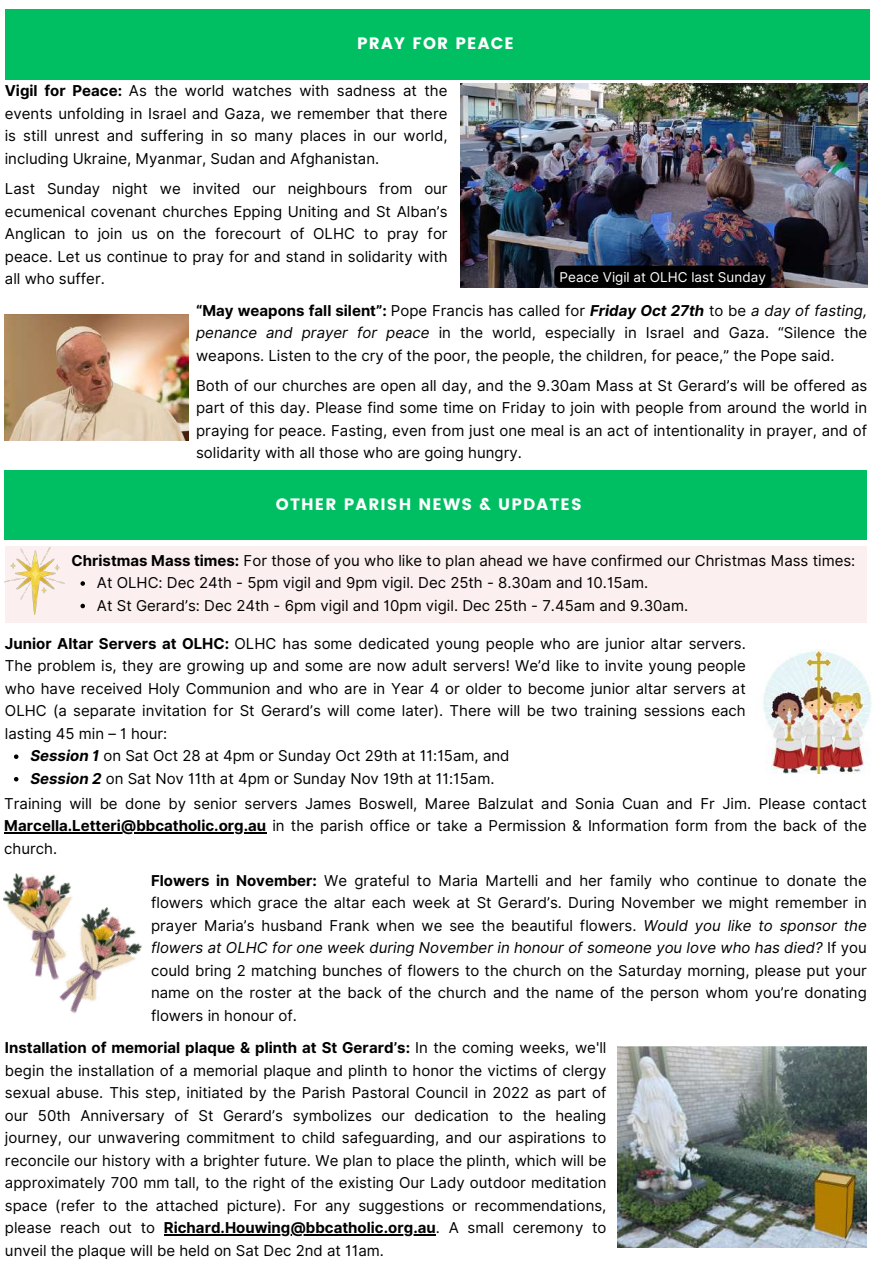
<style>
.page{position:relative;width:893px;height:1264px;background:#fff}
.page>*{position:absolute;margin:0;border:0;box-sizing:border-box;transform-origin:0 0}
.t1{font:16.5px "Poppins";letter-spacing:.07em;color:#fff}
.t2{font:15px/22.5px "Inter";color:#000;text-align:justify}
.t3{font:13.5px "Inter";color:#fff}
.s1{font-weight:700}
.s2{font-weight:700;font-style:italic}
.s3{font-style:italic}
</style>
<div class="page">
<div style="left:5px;top:10px;width:864px;height:69px;background:#00bf63"></div>
<div style="left:4px;top:470px;width:862px;height:69px;background:#00bf63"></div>
<img style="left:460px;top:83px;width:407px;height:205px">
<img style="left:4px;top:314px;width:185px;height:126px">
<div style="left:5px;top:546px;width:861px;height:77px;background:#fcefef"></div>
<img style="left:5px;top:548px;width:60px;height:66px">
<img style="left:763px;top:649px;width:108px;height:125px">
<img style="left:3px;top:873px;width:70px;height:90px">
<img style="left:35px;top:899px;width:107px;height:115px">
<img style="left:617px;top:1046px;width:249px;height:201px">
<hr style="left:164px;top:1234px;width:272px;height:1px;background:#000">
<div style="left:554px;top:265px;width:217px;height:23px;background:#000;border-radius:6px"></div>
<svg style="left:80px;top:581px;width:5px;height:4px"></svg>
<svg style="left:80px;top:603px;width:5px;height:5px"></svg>
<svg style="left:14px;top:754px;width:4px;height:5px"></svg>
<svg style="left:14px;top:777px;width:4px;height:4px"></svg>
<svg style="left:4px;top:832px;width:14px;height:1px"></svg>
<hr style="left:18px;top:832px;width:248px;height:1px;background:#000">
<p class="t1" style="left:357px;top:34px;width:158px">PRAY FOR PEACE</p>
<p class="t2" style="left:5px;top:80px;width:444px"><span class="s1">Vigil for Peace:</span> As the world watches with sadness at the events unfolding in Israel and Gaza, we remember that there is still unrest and suffering in so many places in our world, including Ukraine, Myanmar, Sudan and Afghanistan.</p>
<p class="t2" style="left:5px;top:177px;width:444px">Last Sunday night we invited our neighbours from our ecumenical covenant churches Epping Uniting and St Alban’s Anglican to join us on the forecourt of OLHC to pray for peace. Let us continue to pray for and stand in solidarity with all who suffer.</p>
<p class="t3" style="left:559px;top:269px;width:208px">Peace Vigil at OLHC last Sunday</p>
<p class="t2" style="left:196px;top:299px;width:672px"><span class="s1">“May weapons fall silent”:</span> Pope Francis has called for <span class="s2">Friday Oct 27th</span> to be <span class="s3">a day of fasting, penance and prayer for peace</span> in the world, especially in Israel and Gaza. “Silence the weapons. Listen to the cry of the poor, the people, the children, for peace,” the Pope said.</p>
<p class="t2" style="left:196px;top:374px;width:672px">Both of our churches are open all day, and the 9.30am Mass at St Gerard’s will be offered as part of this day. Please find some time on Friday to join with people from around the world in praying for peace. Fasting, even from just one meal is an act of intentionality in prayer, and of solidarity with all those who are going hungry.</p>
<p class="t1" style="left:276px;top:494px;width:307px">OTHER PARISH NEWS &amp; UPDATES</p>
<p class="t2" style="left:71px;top:549px;width:785px"><span class="s1">Christmas Mass times:</span> For those of you who like to plan ahead we have confirmed our Christmas Mass times:</p>
<p class="t2" style="left:97px;top:571px;width:592px">At OLHC: Dec 24th - 5pm vigil and 9pm vigil. Dec 25th - 8.30am and 10.15am.<br>At St Gerard’s: Dec 24th - 6pm vigil and 10pm vigil. Dec 25th - 7.45am and 9.30am.</p>
<p class="t2" style="left:5px;top:632px;width:742px"><span class="s1">Junior Altar Servers at OLHC:</span> OLHC has some dedicated young people who are junior altar servers.<br>The problem is, they are growing up and some are now adult servers! We’d like to invite young people who have received Holy Communion and who are in Year 4 or older to become junior altar servers at OLHC (a separate invitation for St Gerard’s will come later). There will be two training sessions each lasting 45 min – 1 hour:</p>
<p class="t2" style="left:30px;top:744px;width:480px"><span class="s2">Session 1</span> on Sat Oct 28 at 4pm or Sunday Oct 29th at 11:15am, and<br><span class="s2">Session 2</span> on Sat Nov 11th at 4pm or Sunday Nov 19th at 11:15am.</p>
<p class="t2" style="left:4px;top:792px;width:864px">Training will be done by senior servers James Boswell, Maree Balzulat and Sonia Cuan and Fr Jim. Please contact <span class="s1">Marcella.Letteri@bbcatholic.org.au</span> in the parish office or take a Permission &amp; Information form from the back of the church.</p>
<p class="t2" style="left:151px;top:869px;width:717px"><span class="s1">Flowers in November:</span> We grateful to Maria Martelli and her family who continue to donate the flowers which grace the altar each week at St Gerard’s. During November we might remember in prayer Maria’s husband Frank when we see the beautiful flowers. <span class="s3">Would you like to sponsor the flowers at OLHC for one week during November in honour of someone you love who has died?</span> If you could bring 2 matching bunches of flowers to the church on the Saturday morning, please put your name on the roster at the back of the church and the name of the person whom you’re donating flowers in honour of.</p>
<p class="t2" style="left:5px;top:1036px;width:603px"><span class="s1">Installation of memorial plaque &amp; plinth at St Gerard’s:</span> In the coming weeks, we'll begin the installation of a memorial plaque and plinth to honor the victims of clergy sexual abuse. This step, initiated by the Parish Pastoral Council in 2022 as part of our 50th Anniversary of St Gerard’s symbolizes our dedication to the healing journey, our unwavering commitment to child safeguarding, and our aspirations to reconcile our history with a brighter future. We plan to place the plinth, which will be approximately 700 mm tall, to the right of the existing Our Lady outdoor meditation space (refer to the attached picture). For any suggestions or recommendations, please reach out to <span class="s1">Richard.Houwing@bbcatholic.org.au</span>. A small ceremony to unveil the plaque will be held on Sat Dec 2nd at 11am.</p>
</div>
